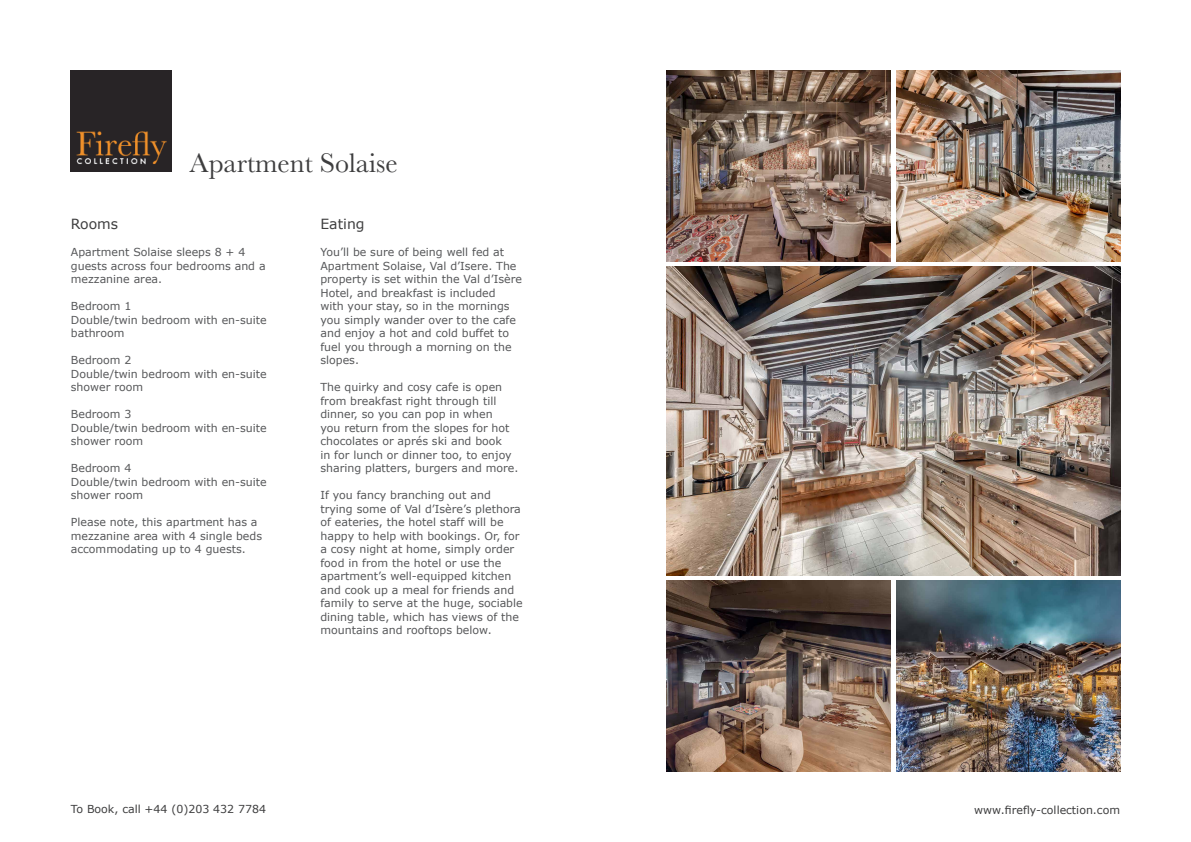
<style>
.page{position:relative;width:1191px;height:842px;background:#fff}
.page>*{position:absolute;margin:0;border:0;box-sizing:border-box;transform-origin:0 0}
.t1{font:28px "Baskerville";color:#3e3e3f}
.t2{font:14px "Verdana";color:#3e3e3f}
.t3{font:11px/13.5px "Verdana";color:#57585a}
.t4{font:11px "Verdana";color:#3e3e3f}
</style>
<div class="page">
<img style="left:71px;top:71px;width:101px;height:101px">
<img style="left:666px;top:71px;width:224px;height:190px">
<img style="left:896px;top:71px;width:224px;height:190px">
<img style="left:666px;top:267px;width:454px;height:308px">
<img style="left:896px;top:581px;width:224px;height:190px">
<img style="left:666px;top:581px;width:224px;height:190px">
<p class="t1" style="left:190px;top:145px;width:209px">Apartment Solaise</p>
<p class="t2" style="left:71px;top:215px;width:49px">Rooms</p>
<p class="t3" style="left:71px;top:245px;width:196px">Apartment Solaise sleeps 8 + 4 guests across four bedrooms and a mezzanine area.</p>
<p class="t3" style="left:71px;top:299px;width:62px">Bedroom 1</p>
<p class="t3" style="left:71px;top:313px;width:197px">Double/twin bedroom with en-suite bathroom</p>
<p class="t3" style="left:71px;top:353px;width:62px">Bedroom 2</p>
<p class="t3" style="left:71px;top:367px;width:197px">Double/twin bedroom with en-suite shower room</p>
<p class="t3" style="left:71px;top:407px;width:62px">Bedroom 3</p>
<p class="t3" style="left:71px;top:421px;width:197px">Double/twin bedroom with en-suite shower room</p>
<p class="t3" style="left:71px;top:461px;width:62px">Bedroom 4</p>
<p class="t3" style="left:71px;top:475px;width:197px">Double/twin bedroom with en-suite shower room</p>
<p class="t3" style="left:71px;top:515px;width:193px">Please note, this apartment has a mezzanine area with 4 single beds accommodating up to 4 guests.</p>
<p class="t2" style="left:320px;top:215px;width:46px">Eating</p>
<p class="t3" style="left:320px;top:245px;width:203px">You’ll be sure of being well fed at<br>Apartment Solaise, Val d’Isere. The property is set within the Val d’Isère<br>Hotel, and breakfast is included<br>with your stay, so in the mornings you simply wander over to the cafe and enjoy a hot and cold buffet to fuel you through a morning on the slopes.</p>
<p class="t3" style="left:320px;top:380px;width:199px">The quirky and cosy cafe is open from breakfast right through till dinner, so you can pop in when<br>you return from the slopes for hot chocolates or aprés ski and book<br>in for lunch or dinner too, to enjoy sharing platters, burgers and more.</p>
<p class="t3" style="left:320px;top:488px;width:204px">If you fancy branching out and trying some of Val d’Isère’s plethora of eateries, the hotel staff will be happy to help with bookings. Or, for a cosy night at home, simply order food in from the hotel or use the apartment’s well-equipped kitchen and cook up a meal for friends and family to serve at the huge, sociable dining table, which has views of the mountains and rooftops below.</p>
<p class="t4" style="left:71px;top:802px;width:197px">To Book, call +44 (0)203 432 7784</p>
<p class="t4" style="left:974px;top:803px;width:147px">www.firefly-collection.com</p>
</div>
